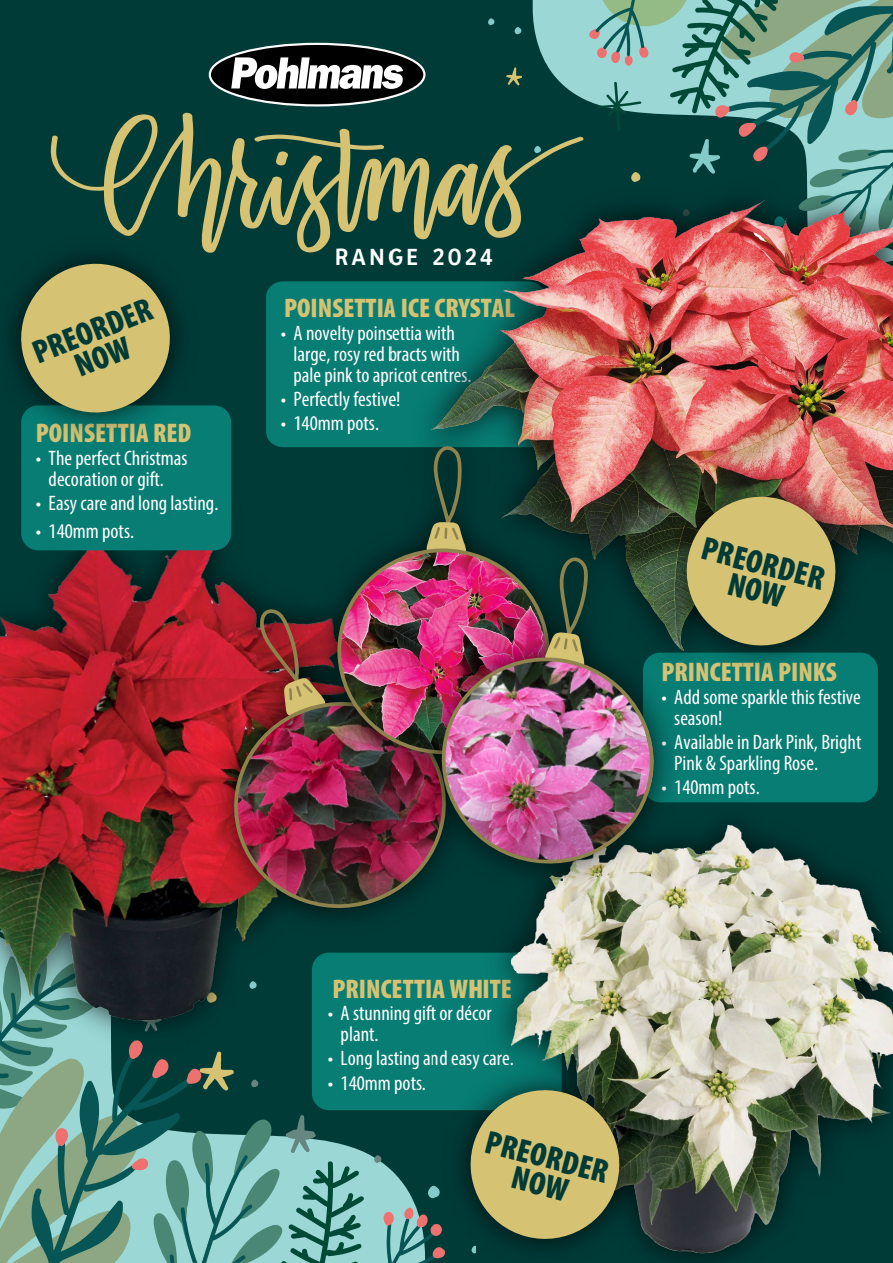
<style>
.page{position:relative;width:893px;height:1263px;background:#003b38}
.page>*{position:absolute;margin:0;border:0;box-sizing:border-box;transform-origin:0 0}
.t1{font:900 condensed 33.15px/27.6px "Myriad Pro";color:#003b38;text-align:center}
.t2{font:900 condensed 27px "Myriad Pro";color:#d5c272}
.t3{font:23.55px "Clearview Hwy Three B";letter-spacing:.075em;color:#fff}
.t4{font:condensed 21px/21px "Myriad Pro";color:#fff}
</style>
<div class="page">
<svg style="left:0;top:1109px;width:432px;height:154px"></svg>
<div style="left:209px;top:43px;width:216px;height:63px;border:4px solid #fff;border-radius:50%"></div>
<div style="left:211px;top:45px;width:212px;height:59px;background:#000;border-radius:50%"></div>
<svg style="left:231px;top:57px;width:172px;height:32px"></svg>
<svg style="left:51px;top:113px;width:340px;height:140px"></svg>
<svg style="left:276px;top:151px;width:12px;height:14px"></svg>
<svg style="left:517px;top:0;width:72px;height:96px;fill:#9ad7d5"></svg>
<svg style="left:506px;top:67px;width:16px;height:19px"></svg>
<svg style="left:514px;top:27px;width:7px;height:7px"></svg>
<svg style="left:488px;top:18px;width:7px;height:7px"></svg>
<svg style="left:589px;top:0;width:304px;height:96px;background:#75a899"></svg>
<div style="left:266px;top:281px;width:279px;height:166px;background:#077d74;border-radius:16px"></div>
<div style="left:643px;top:653px;width:235px;height:149px;background:#077d74;border-radius:17px"></div>
<img style="left:0;top:449px;width:473px;height:660px">
<img style="left:0;top:487px;width:446px;height:583px">
<img style="left:196px;top:571px;width:277px;height:376px">
<svg style="left:260px;top:608px;width:39px;height:83px;background:#81352e"></svg>
<img style="left:223px;top:691px;width:234px;height:228px">
<div style="left:21px;top:405px;width:210px;height:145px;background:#077d74;border-radius:17px"></div>
<img style="left:0;top:225px;width:208px;height:226px">
<svg style="left:11px;top:254px;width:169px;height:168px"></svg>
<img style="left:473px;top:786px;width:405px;height:265px">
<img style="left:511px;top:810px;width:380px;height:452px">
<img style="left:432px;top:1051px;width:226px;height:211px">
<svg style="left:463px;top:1082px;width:164px;height:171px"></svg>
<img style="left:391px;top:96px;width:502px;height:186px">
<img style="left:430px;top:146px;width:463px;height:523px">
<img style="left:648px;top:458px;width:226px;height:211px">
<svg style="left:679px;top:489px;width:164px;height:164px;background:#a1975e"></svg>
<img style="left:299px;top:408px;width:289px;height:385px">
<img style="left:403px;top:519px;width:289px;height:383px">
<img style="left:335px;top:445px;width:253px;height:310px">
<img style="left:437px;top:648px;width:225px;height:225px">
<img style="left:891px;top:943px;width:2px;height:122px">
<h1 class="t1" style="left:29px;top:341px;width:127px;rotate:-22deg">PREORDER<br>NOW</h1>
<p class="t2" style="left:36px;top:416px;width:157px">POINSETTIA RED</p>
<p class="t4" style="left:36px;top:447px;width:153px;text-align:center">• The perfect Christmas decoration or gift.</p>
<p class="t4" style="left:36px;top:492px;width:184px">• Easy care and long lasting.</p>
<p class="t4" style="left:36px;top:520px;width:100px">• 140mm pots.</p>
<p class="t3" style="left:334px;top:242px;width:161px">RANGE 2024</p>
<p class="t2" style="left:284px;top:291px;width:233px">POINSETTIA ICE CRYSTAL</p>
<p class="t4" style="left:294px;top:322px;width:180px;text-indent:-13px">• A novelty poinsettia with large, rosy red bracts with pale pink to apricot centres.</p>
<p class="t4" style="left:281px;top:388px;width:121px">• Perfectly festive!</p>
<p class="t4" style="left:281px;top:412px;width:100px">• 140mm pots.</p>
<h1 class="t1" style="left:706px;top:533px;width:127px;rotate:15deg">PREORDER<br>NOW</h1>
<p class="t2" style="left:661px;top:655px;width:177px">PRINCETTIA PINKS</p>
<p class="t4" style="left:674px;top:686px;width:188px;text-indent:-13px">• Add some sparkle this festive season!</p>
<p class="t4" style="left:674px;top:731px;width:189px;text-indent:-13px">• Available in Dark Pink, Bright<br>Pink &amp; Sparkling Rose.</p>
<p class="t4" style="left:661px;top:776px;width:100px">• 140mm pots.</p>
<p class="t2" style="left:332px;top:971px;width:181px">PRINCETTIA WHITE</p>
<p class="t4" style="left:341px;top:1002px;width:153px;text-indent:-13px">• A stunning gift or décor plant.</p>
<p class="t4" style="left:328px;top:1047px;width:187px">• Long lasting and easy care.</p>
<p class="t4" style="left:328px;top:1073px;width:99px">• 140mm pots.</p>
<h1 class="t1" style="left:490px;top:1126px;width:127px;rotate:15deg">PREORDER<br>NOW</h1>
</div>
